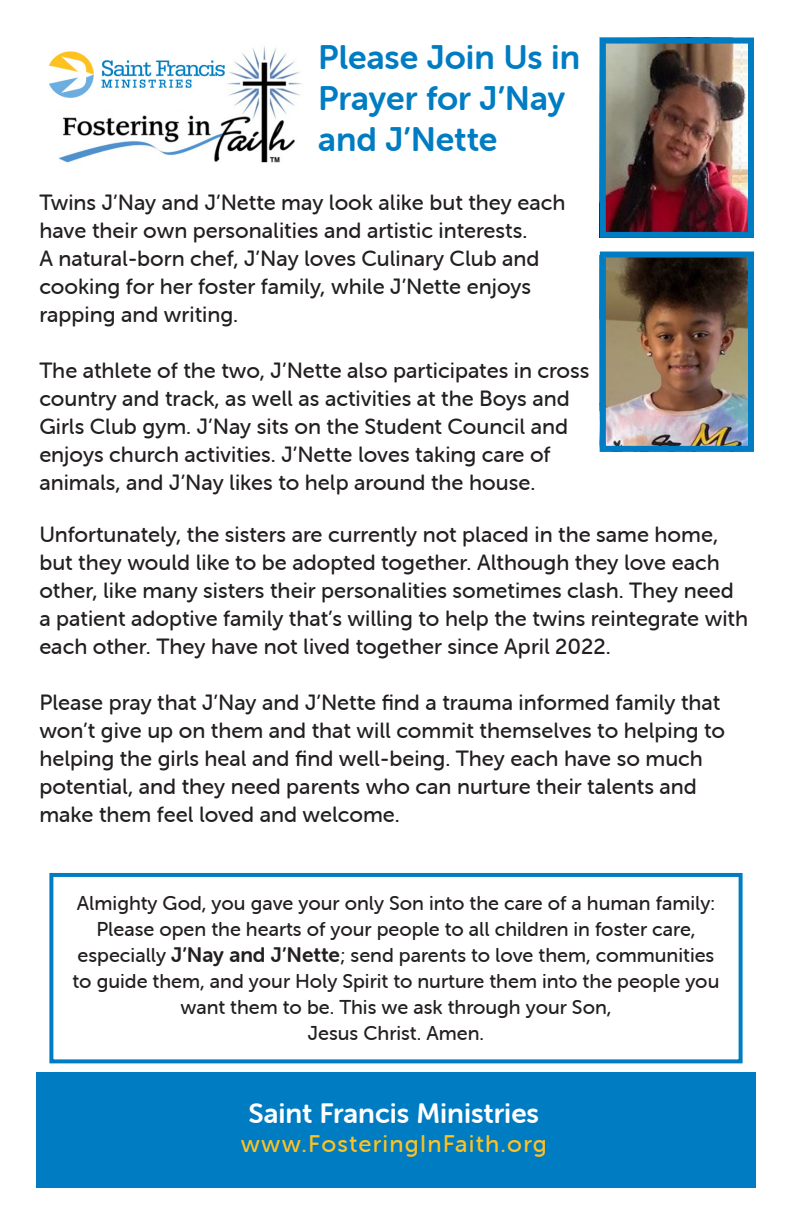
<style>
.page{position:relative;width:792px;height:1224px;background:#fff}
.page>*{position:absolute;margin:0;border:0;box-sizing:border-box;transform-origin:0 0}
.t1{font:34px/40.8px "Museo Sans Rounded 700";color:#007cc2}
.t2{font:28px "Museo Sans Rounded 700";color:#fff}
.t3{font:24px "Museo Sans Rounded 500";letter-spacing:.05em;color:#fec221}
.t4{font:22px/28px "Museo Sans Rounded 500";color:#231f20}
.t5{font:20px/26px "Museo Sans Rounded 500";color:#231f20;text-align:center}
.s1{font-family:"Museo Sans Rounded 700";font-size:21px}
</style>
<div class="page">
<img style="left:49px;top:46px;width:253px;height:117px">
<div style="left:49px;top:873px;width:694px;height:190px;border:4px solid #007cc2"></div>
<div style="left:36px;top:1073px;width:720px;height:115px;background:#007cc2"></div>
<img style="left:607px;top:45px;width:140px;height:186px">
<div style="left:600px;top:38px;width:154px;height:200px;border:6px solid #007cc2"></div>
<img style="left:607px;top:259px;width:140px;height:186px">
<div style="left:600px;top:252px;width:154px;height:200px;border:6px solid #007cc2"></div>
<p class="t1" style="left:318px;top:37px;width:263px">Please Join Us in<br>Prayer for J’Nay and J’Nette</p>
<p class="t4" style="left:39px;top:189px;width:528px">Twins J’Nay and J’Nette may look alike but they each have their own personalities and artistic interests.<br>A natural-born chef, J’Nay loves Culinary Club and cooking for her foster family, while J’Nette enjoys rapping and writing.</p>
<p class="t4" style="left:39px;top:357px;width:552px">The athlete of the two, J’Nette also participates in cross country and track, as well as activities at the Boys and Girls Club gym. J’Nay sits on the Student Council and enjoys church activities. J’Nette loves taking care of animals, and J’Nay likes to help around the house.</p>
<p class="t4" style="left:39px;top:521px;width:710px">Unfortunately, the sisters are currently not placed in the same home, but they would like to be adopted together. Although they love each other, like many sisters their personalities sometimes clash. They need a patient adoptive family that’s willing to help the twins reintegrate with each other. They have not lived together since April 2022.</p>
<p class="t4" style="left:39px;top:689px;width:687px">Please pray that J’Nay and J’Nette find a trauma informed family that won’t give up on them and that will commit themselves to helping to helping the girls heal and find well-being. They each have so much potential, and they need parents who can nurture their talents and make them feel loved and welcome.</p>
<p class="t5" style="left:77px;top:890px;width:640px">Almighty God, you gave your only Son into the care of a human family:</p>
<p class="t5" style="left:73px;top:916px;width:648px">Please open the hearts of your people to all children in foster care, especially <span class="s1">J’Nay and J’Nette</span>; send parents to love them, communities to guide them, and your Holy Spirit to nurture them into the people you want them to be. This we ask through your Son,</p>
<p class="t5" style="left:308px;top:1020px;width:178px">Jesus Christ. Amen.</p>
<p class="t2" style="left:249px;top:1098px;width:292px">Saint Francis Ministries</p>
<p class="t3" style="left:241px;top:1130px;width:308px">www.FosteringInFaith.org</p>
</div>
